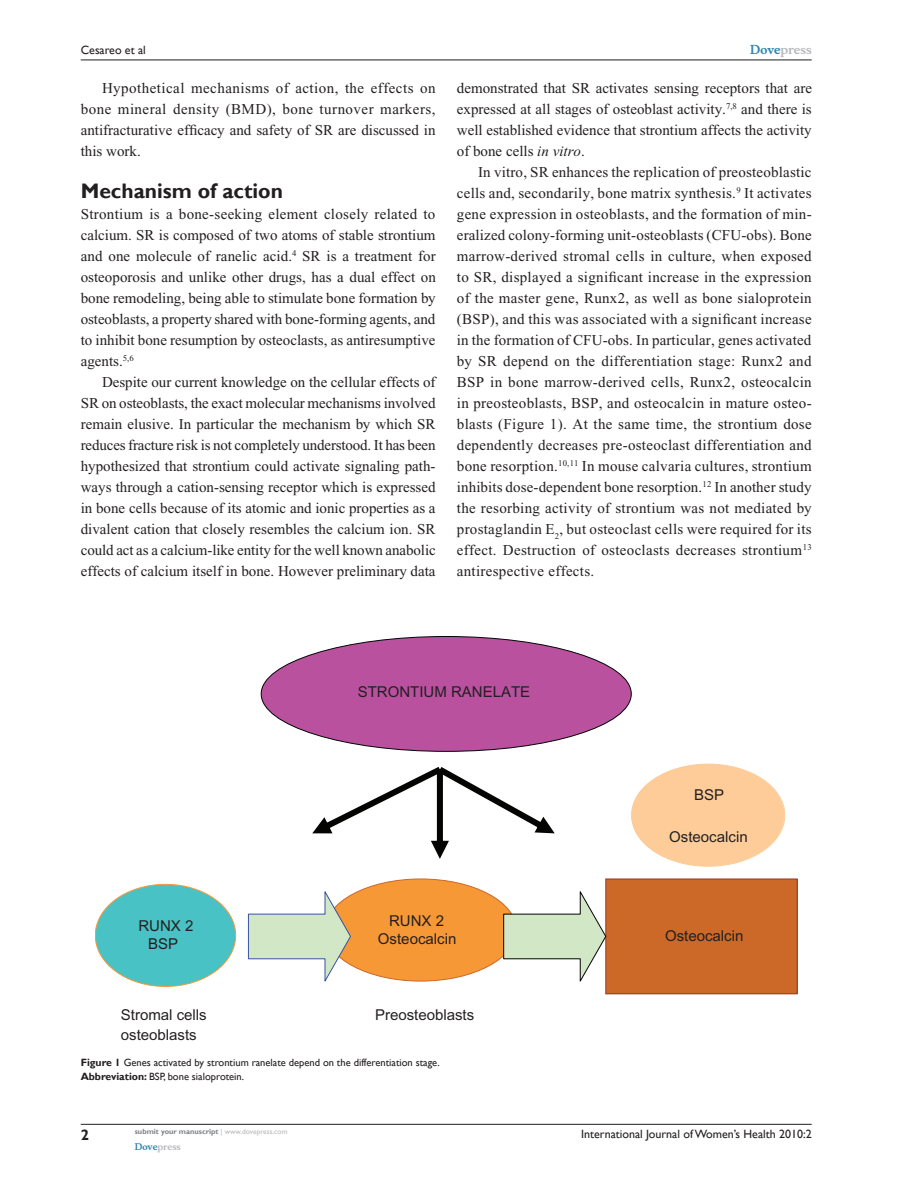
<style>
.page{position:relative;width:918px;height:1188px;background:#fff}
.page>*{position:absolute;margin:0;border:0;box-sizing:border-box;transform-origin:0 0}
.t1{font:700 21px "Gill Sans";color:#231f20}
.t2{font:15px/21px "Times New Roman";color:#231f20;text-align:justify}
.t3{font:15px/18px "Arial";color:#231f20;text-align:center}
.t4{font:12px "Gill Sans";color:#231f20}
.t5{font:700 12px "Musee";color:#b8b9bc}
.t6{font:10.5px/13.5px "Gill Sans";color:#231f20}
.t7{font:700 9px "Musee";color:#b8b9bc}
.t8{font:700 7.5px "Gill Sans";color:#808285}
.s1{color:#3485ae}
.s2{font-style:italic}
.s3{font-weight:700}
.s4{font-weight:400;color:#b8b9bc}
</style>
<div class="page">
<hr style="left:81px;top:1124px;width:731px;height:1px;background:#231f20">
<hr style="left:81px;top:60px;width:731px;height:1px;background:#231f20">
<div style="left:95px;top:884px;width:141px;height:103px;background:#48c2c4;border-radius:50%"></div>
<div style="left:325px;top:879px;width:191px;height:102px;background:#f79837;border-radius:50%"></div>
<div style="left:631px;top:764px;width:153px;height:102px;background:#fdcc99;border-radius:50%"></div>
<div style="left:606px;top:879px;width:191px;height:115px;background:#cc6828"></div>
<div style="left:606px;top:879px;width:191px;height:115px;border:1px solid #99351f"></div>
<svg style="left:248px;top:891px;width:103px;height:91px"></svg>
<svg style="left:503px;top:891px;width:103px;height:91px"></svg>
<div style="left:261px;top:637px;width:370px;height:114px;background:#b9519f;border-radius:50%"></div>
<svg style="left:312px;top:767px;width:243px;height:92px"></svg>
<p class="t4" style="left:81px;top:43px;width:67px">Cesareo et al</p>
<p class="t5" style="left:750px;top:43px;width:63px"><span class="s1">Dove</span>press</p>
<p class="t2" style="left:81px;top:77px;width:356px;text-indent:21px">Hypothetical mechanisms of action, the effects on bone mineral density (BMD), bone turnover markers, antifracturative efficacy and safety of SR are discussed in this work.</p>
<h1 class="t1" style="left:81px;top:178px;width:204px">Mechanism of action</h1>
<p class="t2" style="left:81px;top:203px;width:357px">Strontium is a bone-seeking element closely related to calcium. SR is composed of two atoms of stable strontium and one molecule of ranelic acid.<sup>4</sup> SR is a treatment for osteoporosis and unlike other drugs, has a dual effect on bone remodeling, being able to stimulate bone formation by osteoblasts, a property shared with bone-forming agents, and to inhibit bone resumption by osteoclasts, as antiresumptive agents.<sup>5,6</sup></p>
<p class="t2" style="left:81px;top:371px;width:356px;text-indent:21px">Despite our current knowledge on the cellular effects of SR on osteoblasts, the exact molecular mechanisms involved remain elusive. In particular the mechanism by which SR reduces fracture risk is not completely understood. It has been hypothesized that strontium could activate signaling path&shy;ways through a cation-sensing receptor which is expressed in bone cells because of its atomic and ionic properties as a divalent cation that closely resembles the calcium ion. SR could act as a calcium-like entity for the well known anabolic effects of calcium itself in bone. However preliminary data</p>
<p class="t2" style="left:457px;top:77px;width:357px">demonstrated that SR activates sensing receptors that are expressed at all stages of osteoblast activity.<sup>7,8</sup> and there is well established evidence that strontium affects the activity of bone cells <span class="s2">in vitro</span>.</p>
<p class="t2" style="left:457px;top:161px;width:356px;text-indent:21px">In vitro, SR enhances the replication of preosteoblastic cells and, secondarily, bone matrix synthesis.<sup>9</sup> It activates gene expression in osteoblasts, and the formation of min&shy;eralized colony-forming unit-osteoblasts (CFU-obs). Bone marrow-derived stromal cells in culture, when exposed to SR, displayed a significant increase in the expression of the master gene, Runx2, as well as bone sialoprotein (BSP), and this was associated with a significant increase in the formation of CFU-obs. In particular, genes activated by SR depend on the differentiation stage: Runx2 and BSP in bone marrow-derived cells, Runx2, osteocalcin in preosteoblasts, BSP, and osteocalcin in mature osteo&shy;blasts (Figure 1). At the same time, the strontium dose dependently decreases pre-osteoclast differentiation and bone resorption.<sup>10,11</sup> In mouse calvaria cultures, strontium inhibits dose-dependent bone resorption.<sup>12</sup> In another study the resorbing activity of strontium was not mediated by prostaglandin E<sub>2</sub>, but osteoclast cells were required for its effect. Destruction of osteoclasts decreases strontium<sup>13 </sup>antirespective effects.</p>
<p class="t3" style="left:358px;top:683px;width:174px">STRONTIUM RANELATE</p>
<p class="t3" style="left:138px;top:917px;width:57px">RUNX 2<br>BSP</p>
<p class="t3" style="left:378px;top:912px;width:80px">RUNX 2<br>Osteocalcin</p>
<p class="t3" style="left:121px;top:1006px;width:87px">Stromal cells</p>
<p class="t3" style="left:375px;top:1006px;width:101px">Preosteoblasts</p>
<p class="t3" style="left:121px;top:1025px;width:77px">osteoblasts</p>
<p class="t6" style="left:81px;top:1056px;width:361px"><span class="s3">Figure 1</span> Genes activated by strontium ranelate depend on the differentiation stage.<br><span class="s3">Abbreviation:</span> BSP, bone sialoprotein.</p>
<p class="t8" style="left:135px;top:1127px;width:154px">submit your manuscript <span class="s4">| www.dovepress.com</span></p>
<p class="t7" style="left:135px;top:1141px;width:48px"><span class="s1">Dove</span>press</p>
<p class="t3" style="left:694px;top:786px;width:31px">BSP</p>
<p class="t3" style="left:669px;top:828px;width:80px">Osteocalcin</p>
<p class="t3" style="left:665px;top:927px;width:80px">Osteocalcin</p>
<p class="t4" style="left:581px;top:1127px;width:232px">International Journal of Women’s Health 2010:2</p>
</div>
